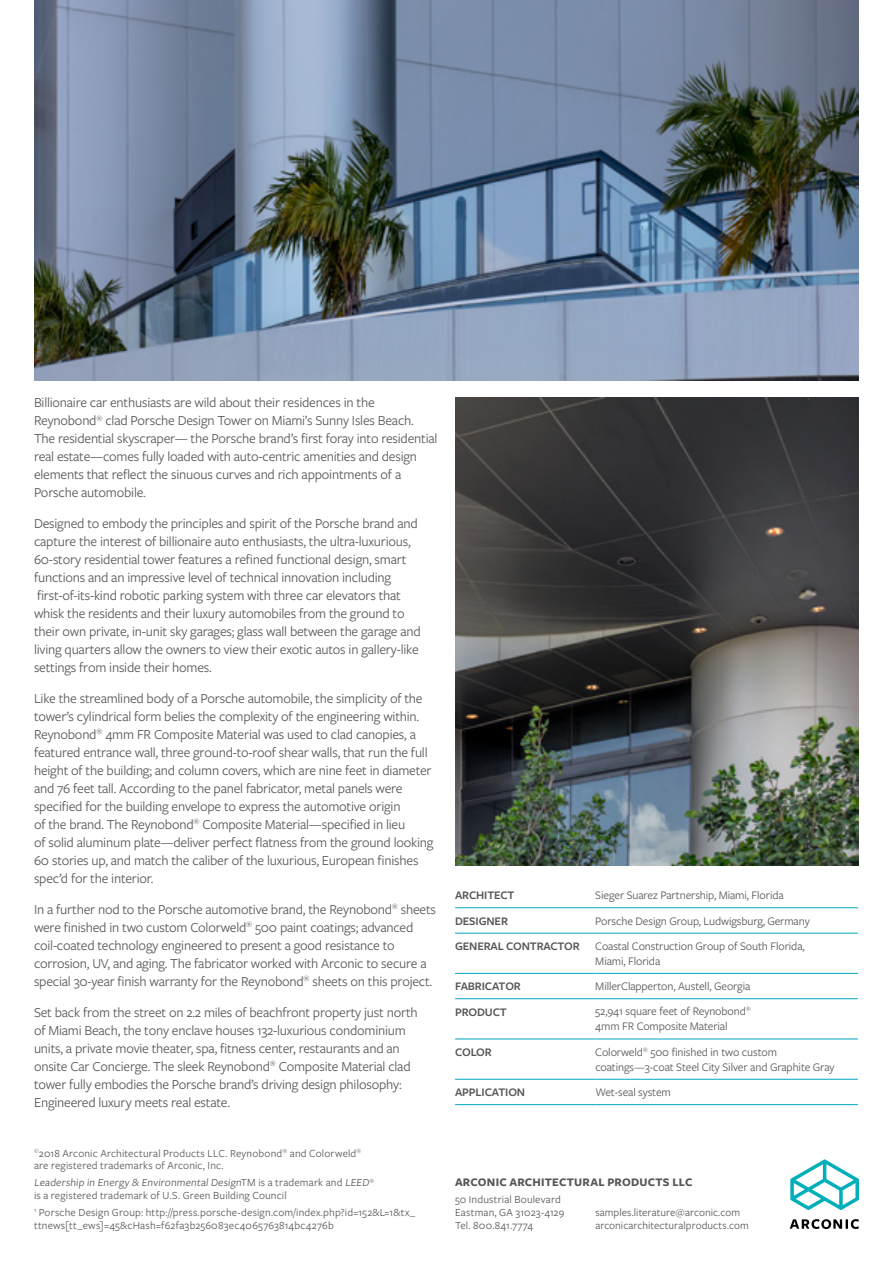
<style>
.page{position:relative;width:893px;height:1263px;background:#fff}
.page>*{position:absolute;margin:0;border:0;box-sizing:border-box;transform-origin:0 0}
.t1{font:14.25px/18px "Freight Sans Pro";letter-spacing:-.015em;color:#575756}
.t2{font:12px/15px "Freight Sans Pro";letter-spacing:-.01em;color:#575756}
.t3{font:600 12px "Freight Sans Pro";letter-spacing:-.01em;color:#575756}
.t4{font:700 12px "Freight Sans Pro";letter-spacing:.02em;color:#575756}
.t5{font:11.25px/12.8px "Freight Sans Pro";letter-spacing:.015em;color:#575756}
</style>
<div class="page">
<hr style="left:455px;top:907px;width:140px;height:1px;background:#00a7c2">
<hr style="left:595px;top:907px;width:263px;height:1px;background:#00a7c2">
<hr style="left:455px;top:933px;width:140px;height:1px;background:#00a7c2">
<hr style="left:595px;top:933px;width:263px;height:1px;background:#00a7c2">
<hr style="left:455px;top:973px;width:140px;height:1px;background:#00a7c2">
<hr style="left:595px;top:973px;width:263px;height:1px;background:#00a7c2">
<hr style="left:455px;top:998px;width:140px;height:1px;background:#00a7c2">
<hr style="left:595px;top:998px;width:263px;height:1px;background:#00a7c2">
<hr style="left:455px;top:1039px;width:140px;height:1px;background:#00a7c2">
<hr style="left:595px;top:1039px;width:263px;height:1px;background:#00a7c2">
<hr style="left:455px;top:1079px;width:140px;height:1px;background:#00a7c2">
<hr style="left:595px;top:1079px;width:263px;height:1px;background:#00a7c2">
<hr style="left:455px;top:1104px;width:140px;height:1px;background:#00a7c2">
<hr style="left:595px;top:1104px;width:263px;height:1px;background:#00a7c2">
<img style="left:34px;top:0;width:825px;height:381px">
<img style="left:455px;top:398px;width:404px;height:467px">
<svg style="left:790px;top:1219px;width:69px;height:10px"></svg>
<svg style="left:790px;top:1159px;width:69px;height:51px"></svg>
<p class="t1" style="left:34px;top:393px;width:405px">Billionaire car enthusiasts are wild about their residences in the Reynobond<sup>®</sup> clad Porsche Design Tower on Miami’s Sunny Isles Beach.<br>The residential skyscraper— the Porsche brand’s first foray into residential real estate—comes fully loaded with auto-centric amenities and design elements that reflect the sinuous curves and rich appointments of a Porsche automobile.</p>
<p class="t1" style="left:34px;top:514px;width:388px">Designed to embody the principles and spirit of the Porsche brand and capture the interest of billionaire auto enthusiasts, the ultra-luxurious, 60-story residential tower features a refined functional design, smart functions and an impressive level of technical innovation including first-of-its-kind robotic parking system with three car elevators that whisk the residents and their luxury automobiles from the ground to their own private, in-unit sky garages; glass wall between the garage and living quarters allow the owners to view their exotic autos in gallery-like settings from inside their homes.</p>
<p class="t1" style="left:34px;top:689px;width:401px">Like the streamlined body of a Porsche automobile, the simplicity of the tower’s cylindrical form belies the complexity of the engineering within.<br>Reynobond<sup>®</sup> 4mm FR Composite Material was used to clad canopies, a featured entrance wall, three ground-to-roof shear walls, that run the full height of the building; and column covers, which are nine feet in diameter and 76 feet tall. According to the panel fabricator, metal panels were specified for the building envelope to express the automotive origin<br>of the brand. The Reynobond<sup>®</sup> Composite Material—specified in lieu<br>of solid aluminum plate—deliver perfect flatness from the ground looking 60 stories up, and match the caliber of the luxurious, European finishes spec’d for the interior.</p>
<p class="t1" style="left:34px;top:899px;width:404px">In a further nod to the Porsche automotive brand, the Reynobond<sup>®</sup> sheets were finished in two custom Colorweld<sup>®</sup> 500 paint coatings; advanced coil-coated technology engineered to present a good resistance to corrosion, UV, and aging. The fabricator worked with Arconic to secure a special 30-year finish warranty for the Reynobond<sup>®</sup> sheets on this project.</p>
<p class="t1" style="left:34px;top:1002px;width:385px">Set back from the street on 2.2 miles of beachfront property just north of Miami Beach, the tony enclave houses 132-luxurious condominium units, a private movie theater, spa, fitness center, restaurants and an onsite Car Concierge. The sleek Reynobond<sup>®</sup> Composite Material clad tower fully embodies the Porsche brand’s driving design philosophy:<br>Engineered luxury meets real estate.</p>
<p class="t5" style="left:34px;top:1146px;width:329px"><sup>©</sup>2018 Arconic Architectural Products LLC. Reynobond<sup>®</sup> and Colorweld<sup>® </sup>are registered trademarks of Arconic, Inc.</p>
<p class="t5" style="left:34px;top:1176px;width:342px">Leadership in Energy &amp; Environmental DesignTM is a tradem a r k a nd LEED<sup>® </sup>is a registered trademark of U.S. Green Building Council</p>
<p class="t5" style="left:34px;top:1206px;width:383px"><sup>1</sup> Porsche Design Group: http://press.porsche-design.com/index.php?id=152&amp;L=1&amp;tx_ ttnews[tt_ews]=45&amp;cHash=f62fa3b256083ec4065763814bc4276b</p>
<p class="t5" style="left:595px;top:1206px;width:155px">samples.literature@arconic.com arconicarchitecturalproducts.com</p>
<p class="t3" style="left:455px;top:887px;width:61px">ARCHITECT</p>
<p class="t2" style="left:595px;top:887px;width:190px">Sieger Suarez Partnership, Miami, Florida</p>
<p class="t3" style="left:455px;top:912px;width:54px">DESIGNER</p>
<p class="t2" style="left:595px;top:912px;width:216px">Porsche Design Group, Ludwigsburg, Germany</p>
<p class="t3" style="left:455px;top:938px;width:126px">GENERAL CONTRACTOR</p>
<p class="t2" style="left:595px;top:938px;width:211px">Coastal Construction Group of South Florida,<br>Miami, Florida</p>
<p class="t3" style="left:455px;top:978px;width:67px">FABRICATOR</p>
<p class="t2" style="left:595px;top:978px;width:157px">MillerClapperton, Austell, Georgia</p>
<p class="t3" style="left:455px;top:1003px;width:53px">PRODUCT</p>
<p class="t2" style="left:595px;top:1003px;width:157px">52,941 square feet of Reynobond<sup>®<br></sup>4mm FR Composite Material</p>
<p class="t3" style="left:455px;top:1044px;width:38px">COLOR</p>
<p class="t2" style="left:595px;top:1044px;width:241px">Colorweld<sup>®</sup> 500 finished in two custom coatings—3-coat Steel City Silver and Graphite Gray</p>
<p class="t3" style="left:455px;top:1084px;width:72px">APPLICATION</p>
<p class="t2" style="left:595px;top:1084px;width:77px">Wet-seal system</p>
<p class="t4" style="left:455px;top:1174px;width:239px">ARCONIC ARCHITECTURAL PRODUCTS LLC</p>
<p class="t5" style="left:455px;top:1193px;width:111px">50 Industrial Boulevard<br>Eastman, GA 31023-4129<br>Tel. 800.841.7774</p>
</div>
